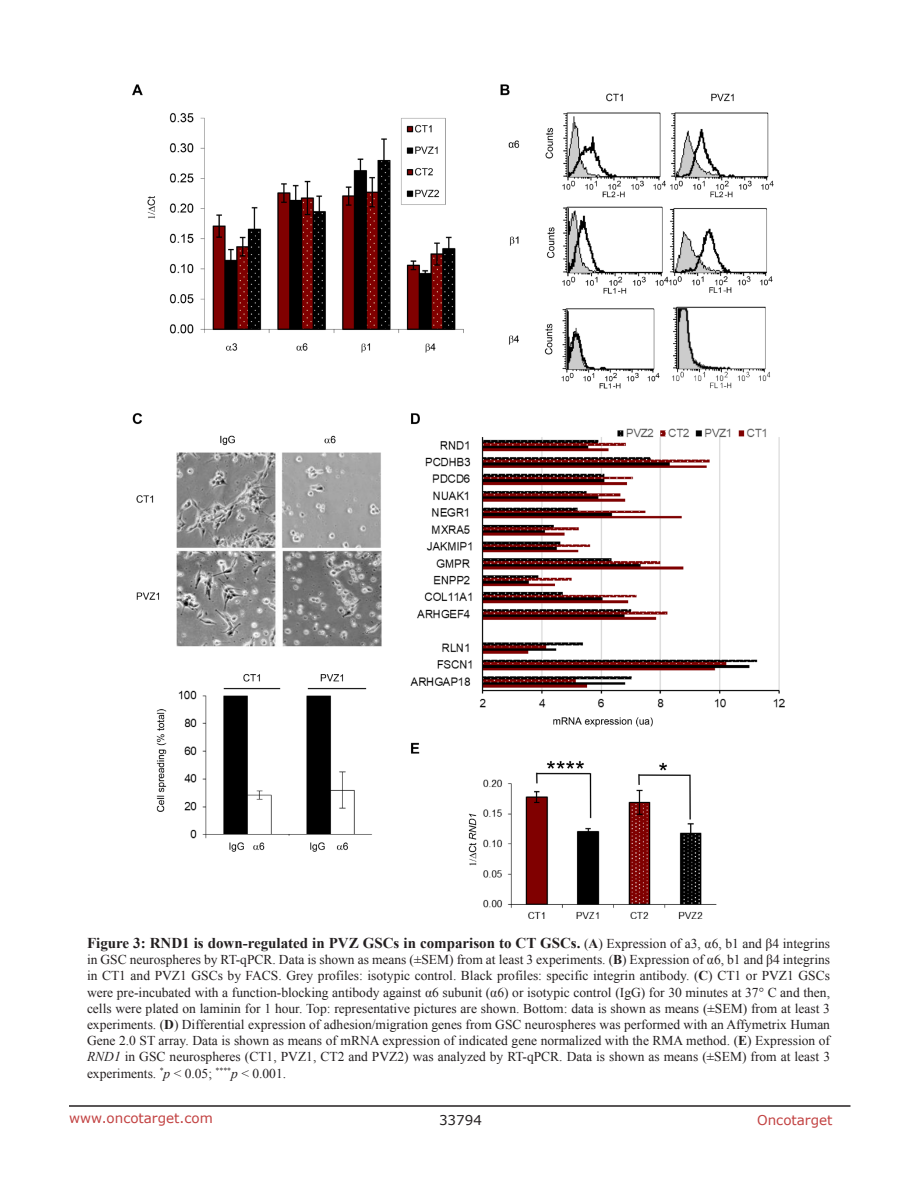
<style>
.page{position:relative;width:918px;height:1188px;background:#fff}
.page>*{position:absolute;margin:0;border:0;box-sizing:border-box;transform-origin:0 0}
.Figuretrx{font:700 15px "Times New Roman";color:#231f20}
.Figuretrx-2{font:13.5px/16.2px "Times New Roman";color:#231f20;text-align:justify}
.t1{font:13.5px "Verdana";color:#c24141}
.t2{font:13.5px "Verdana";color:#231f20}
.s1{font-weight:400;font-size:13.5px}
.s2{font-size:13.5px}
.s3{font-weight:700}
.s4{font-style:italic}
</style>
<div class="page">
<hr style="left:69px;top:1105px;width:781px;height:2px;background:#231f20">
<img style="left:132px;top:84px;width:653px;height:834px">
<p class="Figuretrx" style="left:87px;top:933px;width:745px">Figure 3: RND1 is down-regulated in PVZ GSCs in comparison to CT GSCs. <span class="s1">(</span><span class="s2">A</span><span class="s1">) Expression of a3, α6, b1 and β4 integrins</span></p>
<p class="Figuretrx-2" style="left:87px;top:951px;width:745px">in GSC neurospheres by RT-qPCR. Data is shown as means (±SEM) from at least 3 experiments. (<span class="s3">B</span>) Expression of α6, b1 and β4 integrins in CT1 and PVZ1 GSCs by FACS. Grey profiles: isotypic control. Black profiles: specific integrin antibody. (<span class="s3">C</span>) CT1 or PVZ1 GSCs were pre-incubated with a function-blocking antibody against α6 subunit (α6) or isotypic control (IgG) for 30 minutes at 37° C and then, cells were plated on laminin for 1 hour. Top: representative pictures are shown. Bottom: data is shown as means (±SEM) from at least 3 experiments. (<span class="s3">D</span>) Differential expression of adhesion/migration genes from GSC neurospheres was performed with an Affymetrix Human Gene 2.0 ST array. Data is shown as means of mRNA expression of indicated gene normalized with the RMA method. (<span class="s3">E</span>) Expression of <span class="s4">RND1</span> in GSC neurospheres (CT1, PVZ1, CT2 and PVZ2) was analyzed by RT-qPCR. Data is shown as means (±SEM) from at least 3 experiments. <sup>*</sup><span class="s4">p</span> &lt; 0.05; <sup>****</sup><span class="s4">p</span> &lt; 0.001.</p>
<p class="t1" style="left:69px;top:1109px;width:145px">www.oncotarget.com</p>
<p class="t2" style="left:439px;top:1111px;width:44px">33794</p>
<p class="t1" style="left:757px;top:1111px;width:77px">Oncotarget</p>
</div>
